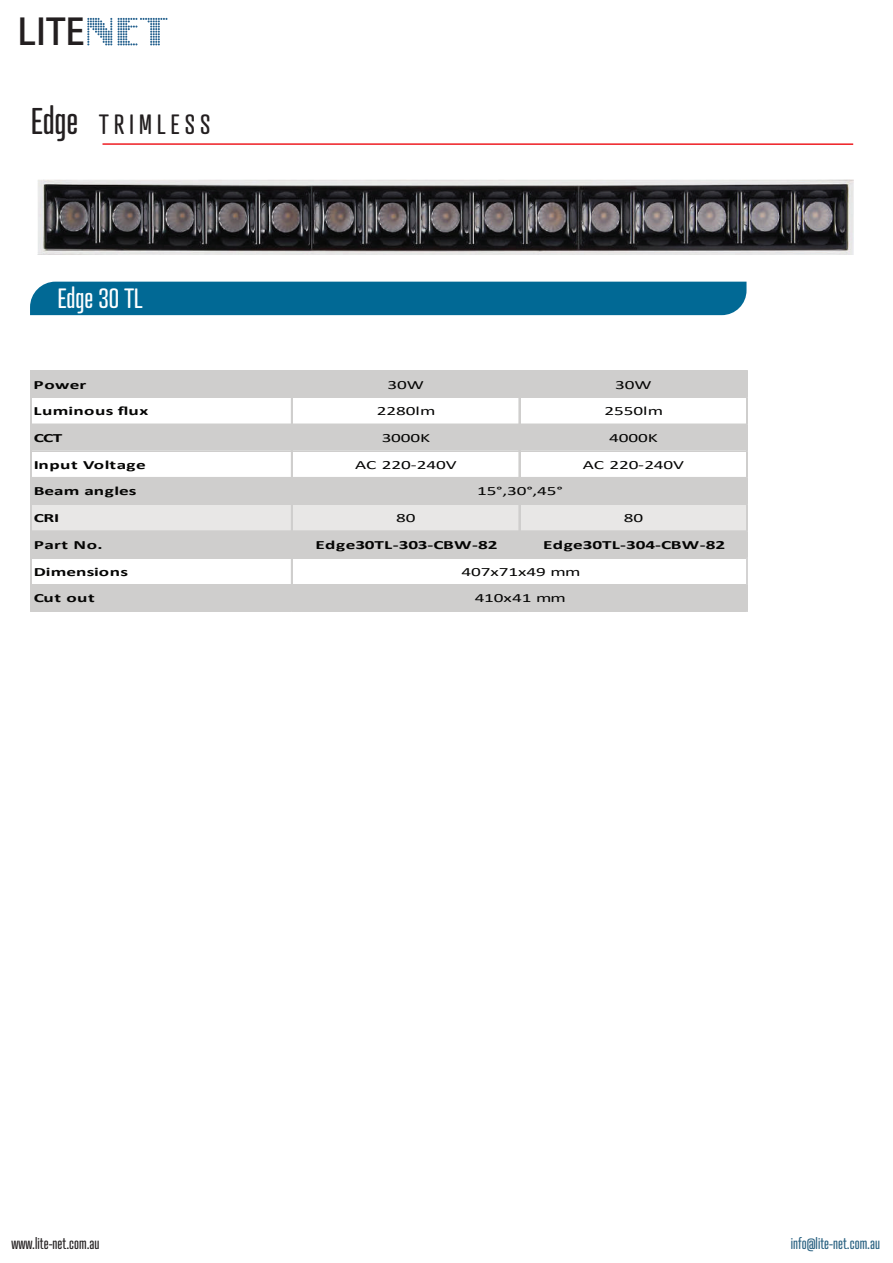
<style>
.page{position:relative;width:893px;height:1263px;background:#fff}
.page>*{position:absolute;margin:0;border:0;box-sizing:border-box;transform-origin:0 0}
.t1{font:700 36px "Adobe Fan Heiti Std";color:#231f20}
.t2{font:27px "Atrament";color:#231f20}
.t3{font:27px "Atrament";color:#fff}
.t4{font:15px "Atrament";color:#2a6282}
.t5{font:15px "Atrament";color:#231f20}
.t6{font:700 12.6px/26.7px "Calibri";letter-spacing:.005em;color:#050504;scale:1.53 1}
.t7{font:12.6px/26.7px "Calibri";letter-spacing:-.005em;color:#050504;text-align:center;scale:1.53 1}
.t8{font:700 12.6px "Calibri";letter-spacing:.025em;color:#050504;scale:1.53 1}
.s1{font-family:"Intellecta Digital";font-weight:400;font-size:51px;color:#26628f}
.s2{font-size:36px}
</style>
<div class="page">
<img style="left:38px;top:180px;width:815px;height:75px">
<div style="left:30px;top:282px;width:716px;height:33px;background:#016995"></div>
<div style="left:31px;top:371px;width:717px;height:27px;background:#cfcecd"></div>
<div style="left:31px;top:424px;width:717px;height:27px;background:#cfcecd"></div>
<div style="left:31px;top:477px;width:717px;height:28px;background:#cfcecd"></div>
<div style="left:31px;top:504px;width:717px;height:28px;background:#e8e7e6"></div>
<div style="left:31px;top:531px;width:717px;height:27px;background:#cfcecd"></div>
<div style="left:31px;top:584px;width:717px;height:28px;background:#cfcecd"></div>
<hr style="left:31px;top:451px;width:717px;height:1px;background:#cfcecd">
<hr style="left:519px;top:371px;width:1px;height:107px;background:#cfcecd">
<hr style="left:31px;top:504px;width:717px;height:1px;background:#cfcecd">
<hr style="left:746px;top:371px;width:2px;height:187px;background:#cfcecd">
<hr style="left:30px;top:371px;width:1px;height:241px;background:#cfcecd">
<hr style="left:291px;top:371px;width:2px;height:241px;background:#cfcecd">
<hr style="left:519px;top:505px;width:1px;height:53px;background:#cfcecd">
<svg style="left:746px;top:558px;width:2px;height:26px"></svg>
<hr style="left:102px;top:143px;width:751px;height:2px;background:#ee1d23">
<h1 class="t1" style="left:18px;top:11px;width:153px">LITE<span class="s1">NET</span></h1>
<h2 class="t2" style="left:31px;top:108px;width:181px"><span class="s2">Edge</span> T R I M L E S S</h2>
<h2 class="t3" style="left:58px;top:282px;width:86px">Edge 30 TL</h2>
<p class="t6" style="left:34px;top:371px;width:36px">Power</p>
<p class="t7" style="left:388px;top:371px;width:25px">30W</p>
<p class="t7" style="left:615px;top:371px;width:25px">30W</p>
<p class="t8" style="left:34px;top:402px;width:76px">Luminous flux</p>
<p class="t7" style="left:377px;top:397px;width:40px">2280lm</p>
<p class="t7" style="left:604px;top:397px;width:40px">2550lm</p>
<p class="t6" style="left:34px;top:424px;width:20px">CCT</p>
<p class="t7" style="left:382px;top:424px;width:33px">3000K</p>
<p class="t7" style="left:609px;top:424px;width:33px">4000K</p>
<p class="t8" style="left:34px;top:456px;width:75px">Input Voltage</p>
<p class="t7" style="left:355px;top:451px;width:68px">AC 220-240V</p>
<p class="t7" style="left:583px;top:451px;width:68px">AC 220-240V</p>
<p class="t6" style="left:34px;top:478px;width:69px">Beam angles<br>CRI</p>
<p class="t7" style="left:477px;top:478px;width:58px">15°,30°,45°</p>
<p class="t7" style="left:396px;top:504px;width:14px">80</p>
<p class="t7" style="left:624px;top:504px;width:14px">80</p>
<p class="t6" style="left:34px;top:531px;width:47px">Part No.</p>
<p class="t6" style="left:316px;top:531px;width:120px">Edge30TL-303-CBW-82</p>
<p class="t6" style="left:543px;top:531px;width:120px">Edge30TL-304-CBW-82</p>
<p class="t6" style="left:34px;top:558px;width:63px">Dimensions<br>Cut out</p>
<p class="t7" style="left:461px;top:558px;width:79px">407x71x49 mm<br>410x41 mm</p>
<p class="t5" style="left:11px;top:1234px;width:90px">www.lite-net.com.au</p>
<p class="t4" style="left:791px;top:1234px;width:91px">info@lite-net.com.au</p>
</div>
